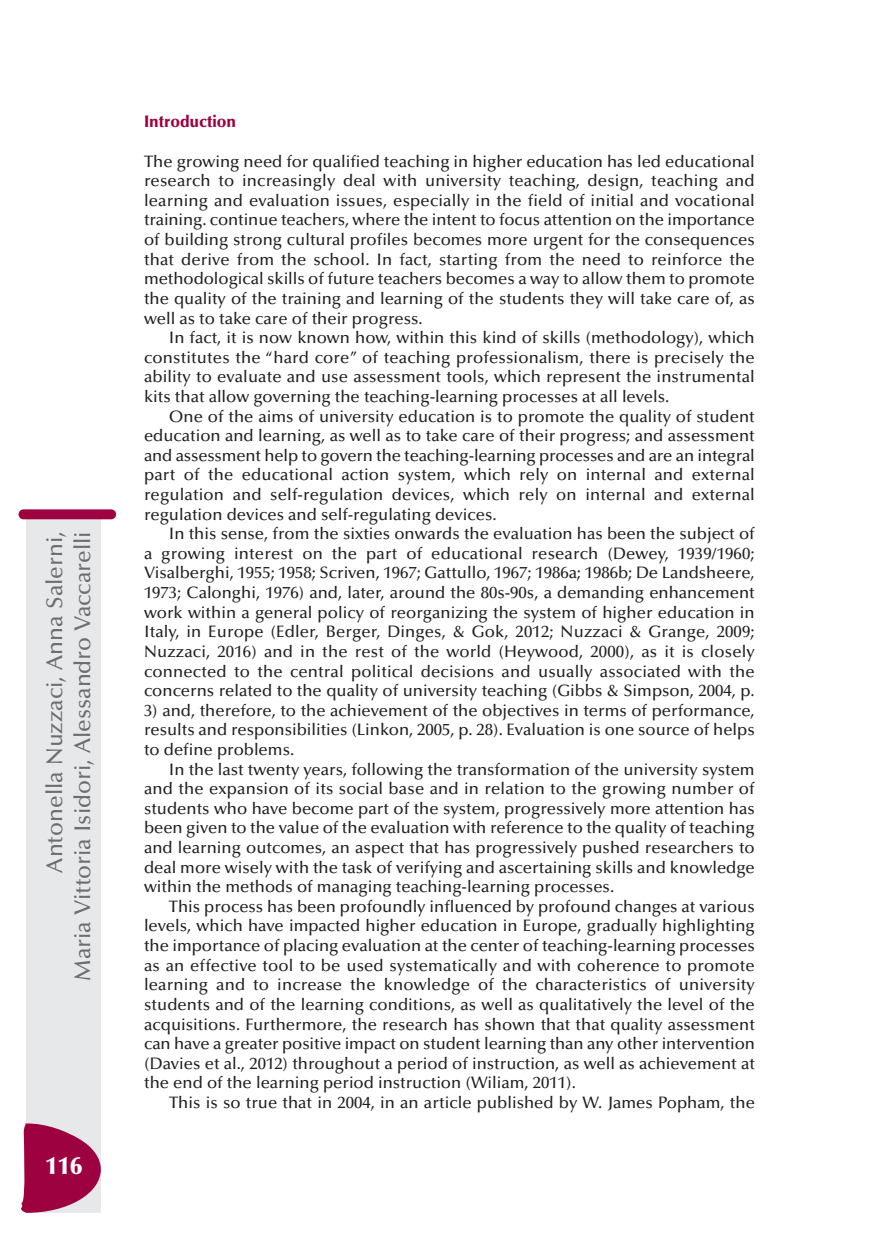
<style>
.page{position:relative;width:869px;height:1241px;background:#fff}
.page>*{position:absolute;margin:0;border:0;box-sizing:border-box;transform-origin:0 0}
.t1{font:900 24.5px "Optima";color:#fff}
.t2{font:500 22.75px/28px "Optima";color:#6c6d70;text-align:right}
.t3{font:500 16.62px/19.6px "Optima";color:#231f20;text-align:justify}
.t4{font:900 16.62px "Optima";color:#9d0140;scale:.95 1}
</style>
<div class="page">
<div style="left:27px;top:517px;width:74px;height:695px;background:#e7e8e9"></div>
<div style="left:19px;top:509px;width:97px;height:10px;background:#9d0140;border-radius:5px"></div>
<svg style="left:21px;top:1122px;width:80px;height:90px"></svg>
<h2 class="t2" style="left:43px;top:980px;width:451px;rotate:-90deg">Antonella Nuzzaci, Anna Salerni,<br>Maria Vittoria Isidori, Alessandro Vaccarelli</h2>
<h1 class="t1" style="left:45px;top:1155px;width:38px">116</h1>
<p class="t4" style="left:144px;top:114px;width:98px">Introduction</p>
<p class="t3" style="left:144px;top:153px;width:612px">The growing need for qualified teaching in higher education has led educational research to increasingly deal with university teaching, design, teaching and learning and evaluation issues, especially in the field of initial and vocational training. continue teachers, where the intent to focus attention on the importance of building strong cultural profiles becomes more urgent for the consequences that derive from the school. In fact, starting from the need to reinforce the methodological skills of future teachers becomes a way to allow them to promote the quality of the training and learning of the students they will take care of, as well as to take care of their progress.</p>
<p class="t3" style="left:144px;top:329px;width:612px;text-indent:25px">In fact, it is now known how, within this kind of skills (methodology), which constitutes the “hard core” of teaching professionalism, there is precisely the ability to evaluate and use assessment tools, which represent the instrumental kits that allow governing the teaching-learning processes at all levels.</p>
<p class="t3" style="left:144px;top:408px;width:612px;text-indent:25px">One of the aims of university education is to promote the quality of student education and learning, as well as to take care of their progress; and assessment and assessment help to govern the teaching-learning processes and are an integral part of the educational action system, which rely on internal and external regulation and self-regulation devices, which rely on internal and external regulation devices and self-regulating devices.</p>
<p class="t3" style="left:144px;top:525px;width:612px;text-indent:25px">In this sense, from the sixties onwards the evaluation has been the subject of a growing interest on the part of educational research (Dewey, 1939/1960; Visalberghi, 1955; 1958; Scriven, 1967; Gattullo, 1967; 1986a; 1986b; De Landsheere, 1973; Calonghi, 1976) and, later, around the 80s-90s, a demanding enhancement work within a general policy of reorganizing the system of higher education in Italy, in Europe (Edler, Berger, Dinges, &amp; Gok, 2012; Nuzzaci &amp; Grange, 2009; Nuzzaci, 2016) and in the rest of the world (Heywood, 2000), as it is closely connected to the central political decisions and usually associated with the concerns related to the quality of university teaching (Gibbs &amp; Simpson, 2004, p.</p>
<p class="t3" style="left:144px;top:702px;width:612px">3) and, therefore, to the achievement of the objectives in terms of performance, results and responsibilities (Linkon, 2005, p. 28). Evaluation is one source of helps to define problems.</p>
<p class="t3" style="left:144px;top:760px;width:612px;text-indent:25px">In the last twenty years, following the transformation of the university system and the expansion of its social base and in relation to the growing number of students who have become part of the system, progressively more attention has been given to the value of the evaluation with reference to the quality of teaching and learning outcomes, an aspect that has progressively pushed researchers to deal more wisely with the task of verifying and ascertaining skills and knowledge within the methods of managing teaching-learning processes.</p>
<p class="t3" style="left:144px;top:898px;width:612px;text-indent:25px">This process has been profoundly influenced by profound changes at various levels, which have impacted higher education in Europe, gradually highlighting the importance of placing evaluation at the center of teaching-learning processes as an effective tool to be used systematically and with coherence to promote learning and to increase the knowledge of the characteristics of university students and of the learning conditions, as well as qualitatively the level of the acquisitions. Furthermore, the research has shown that that quality assessment can have a greater positive impact on student learning than any other intervention (Davies et al., 2012) throughout a period of instruction, as well as achievement at the end of the learning period instruction (Wiliam, 2011).</p>
<p class="t3" style="left:169px;top:1094px;width:587px">This is so true that in 2004, in an article published by W. James Popham, the</p>
</div>
